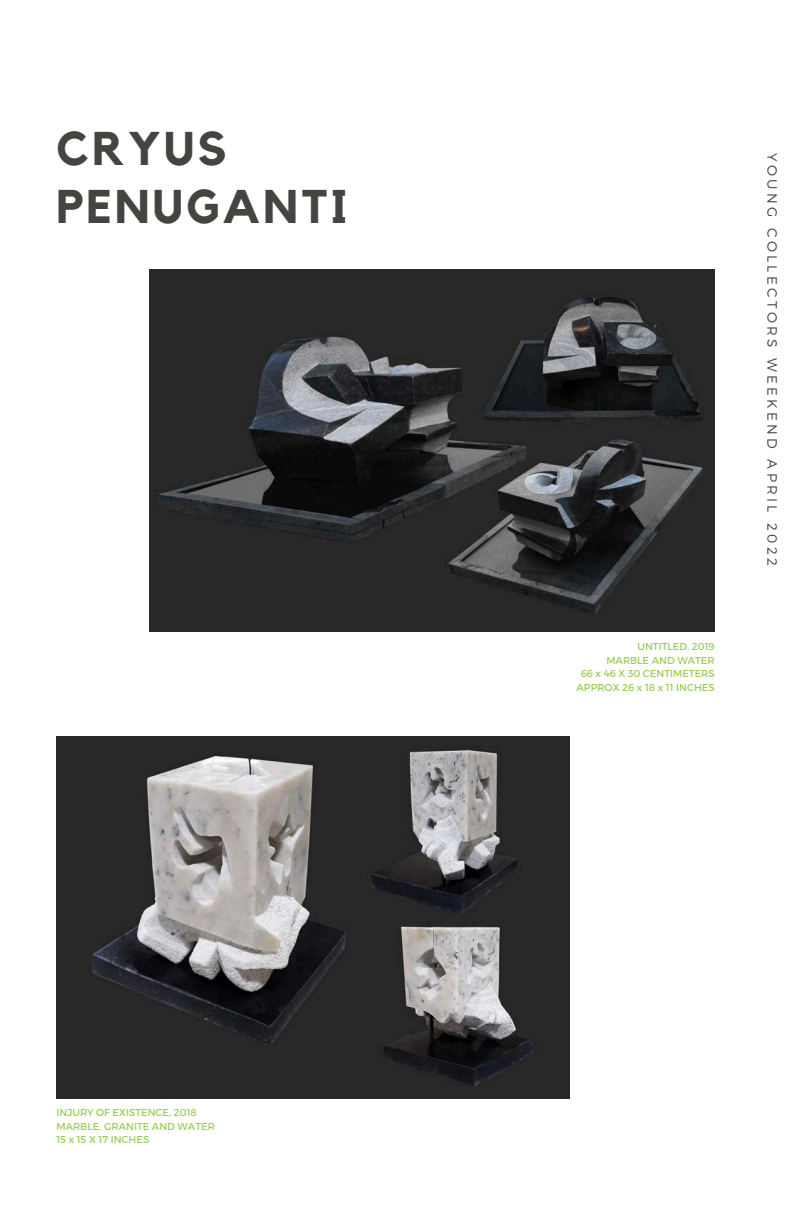
<style>
.page{position:relative;width:794px;height:1219px;background:#fff}
.page>*{position:absolute;margin:0;border:0;box-sizing:border-box;transform-origin:0 0}
.t1{font:700 47.1px/57.4px "Kollektif";letter-spacing:.07em;color:#444440}
.t2{font:300 13.5px "Montserrat";letter-spacing:.25em;color:#444440}
.t3{font:10px/13.5px "Montserrat";color:#9dcd5a;text-align:right}
</style>
<div class="page">
<img style="left:56px;top:736px;width:513px;height:362px">
<img style="left:150px;top:270px;width:564px;height:361px">
<h1 class="t1" style="left:56px;top:122px;width:292px">CRYUS<br>PENUGANTI</h1>
<p class="t3" style="left:56px;top:1105px;width:160px;text-align:left">INJURY OF EXISTENCE, 2018<br>MARBLE, GRANITE AND WATER<br>15 x 15 X 17 INCHES</p>
<p class="t3" style="left:576px;top:639px;width:140px">UNTITLED, 2019<br>MARBLE AND WATER<br>66 x 46 X 30 CENTIMETERS<br>APPROX 26 x 18 x 11 INCHES</p>
<h2 class="t2" style="left:781px;top:153px;width:414px;rotate:90deg">YOUNG COLLECTORS WEEKEND APRIL 2022</h2>
</div>
